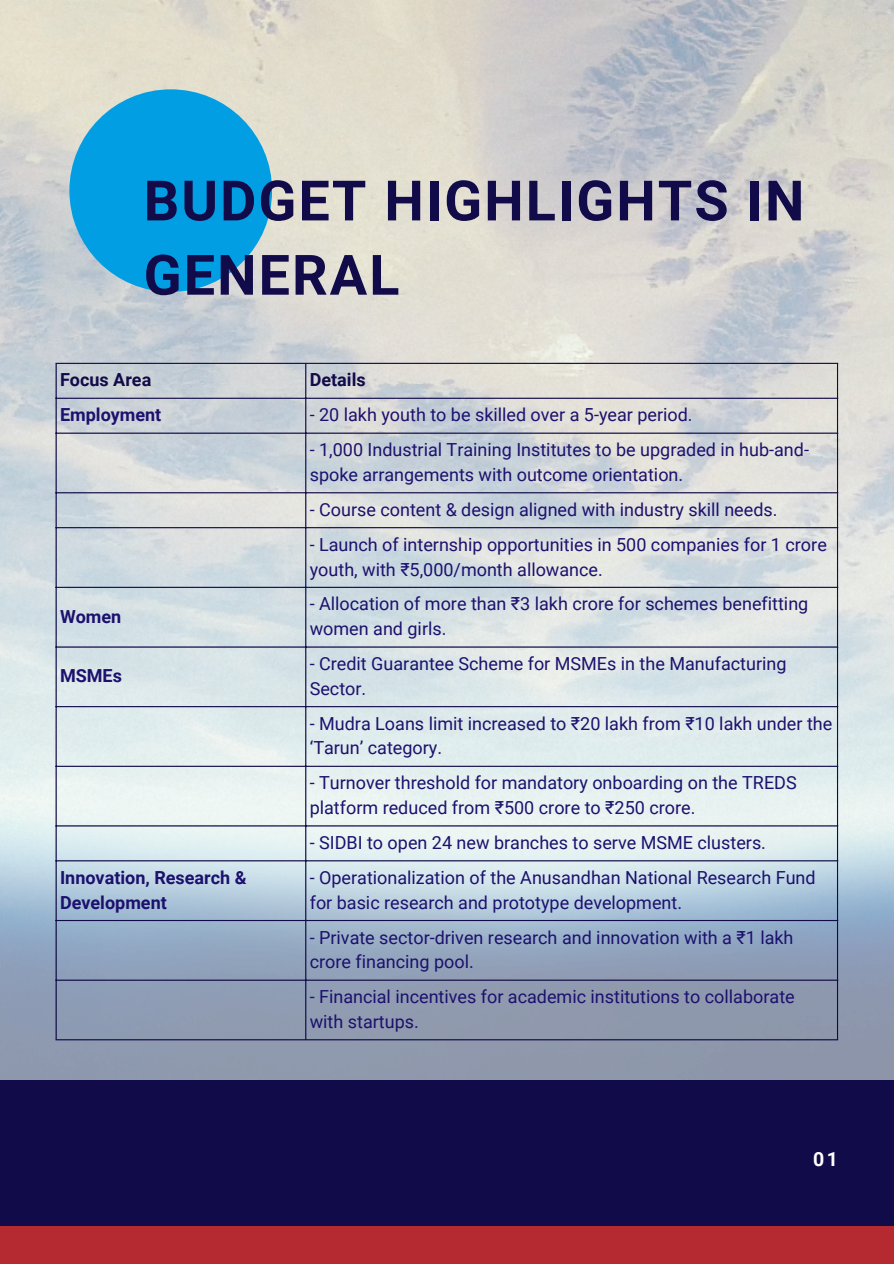
<style>
.page{position:relative;width:894px;height:1264px;background:#fff}
.page>*{position:absolute;margin:0;border:0;box-sizing:border-box;transform-origin:0 0}
.t1{font:700 55.8px/74.2px "Roboto";letter-spacing:.035em;color:#120b4a}
.t2{font:700 19.5px "Roboto";color:#fff}
.t3{font:18px/24.8px "Roboto";color:#1c116e}
.t4{font:700 18px/24.8px "Roboto";color:#1c116e}
.t5{font:700 18px "Roboto";color:#120b4a}
</style>
<div class="page">
<img style="left:0;top:0;width:893px;height:1079px">
<div style="left:69px;top:89px;width:203px;height:203px;background:#019ee3;border-radius:50%"></div>
<hr style="left:56px;top:364px;width:1px;height:675px;background:#120b4a">
<hr style="left:305px;top:364px;width:1px;height:675px;background:#120b4a">
<hr style="left:836px;top:364px;width:1px;height:675px;background:#120b4a">
<hr style="left:56px;top:363px;width:781px;height:1px;background:#120b4a">
<hr style="left:56px;top:397px;width:781px;height:2px;background:#120b4a">
<hr style="left:56px;top:432px;width:781px;height:1px;background:#120b4a">
<hr style="left:56px;top:492px;width:781px;height:1px;background:#120b4a">
<hr style="left:56px;top:527px;width:781px;height:1px;background:#120b4a">
<hr style="left:56px;top:586px;width:781px;height:2px;background:#120b4a">
<hr style="left:56px;top:646px;width:781px;height:1px;background:#120b4a">
<hr style="left:56px;top:706px;width:781px;height:1px;background:#120b4a">
<hr style="left:56px;top:765px;width:781px;height:1px;background:#120b4a">
<hr style="left:56px;top:825px;width:781px;height:1px;background:#120b4a">
<hr style="left:56px;top:860px;width:781px;height:1px;background:#120b4a">
<hr style="left:56px;top:919px;width:781px;height:2px;background:#120b4a">
<hr style="left:56px;top:979px;width:781px;height:1px;background:#120b4a">
<hr style="left:56px;top:1039px;width:781px;height:1px;background:#120b4a">
<div style="left:0;top:1079px;width:893px;height:184px;background:#120b4a"></div>
<div style="left:0;top:1226px;width:893px;height:37px;background:#b42a30"></div>
<p class="t1" style="left:144px;top:164px;width:662px">BUDGET HIGHLIGHTS IN<br>GENERAL</p>
<p class="t5" style="left:60px;top:370px;width:93px">Focus Area</p>
<h1 class="t5" style="left:309px;top:370px;width:57px">Details</h1>
<p class="t4" style="left:60px;top:403px;width:103px">Employment</p>
<p class="t3" style="left:309px;top:403px;width:384px">- 20 lakh youth to be skilled over a 5-year period.</p>
<p class="t3" style="left:309px;top:437px;width:500px">- 1,000 Industrial Training Institutes to be upgraded in hub-and&shy;spoke arrangements with outcome orientation.</p>
<p class="t3" style="left:309px;top:497px;width:469px">- Course content &amp; design aligned with industry skill needs.</p>
<p class="t3" style="left:309px;top:532px;width:518px">- Launch of internship opportunities in 500 companies for 1 crore youth, with ₹5,000/month allowance.</p>
<p class="t4" style="left:60px;top:604px;width:63px">Women</p>
<p class="t3" style="left:309px;top:592px;width:500px">- Allocation of more than ₹3 lakh crore for schemes benefitting women and girls.</p>
<p class="t4" style="left:60px;top:664px;width:63px">MSMEs</p>
<p class="t3" style="left:309px;top:651px;width:478px">- Credit Guarantee Scheme for MSMEs in the Manufacturing<br>Sector.</p>
<p class="t3" style="left:309px;top:711px;width:524px">- Mudra Loans limit increased to ₹20 lakh from ₹10 lakh under the ‘Tarun’ category.</p>
<p class="t3" style="left:309px;top:770px;width:488px">- Turnover threshold for mandatory onboarding on the TREDS platform reduced from ₹500 crore to ₹250 crore.</p>
<p class="t3" style="left:309px;top:830px;width:457px">- SIDBI to open 24 new branches to serve MSME clusters.</p>
<p class="t4" style="left:60px;top:865px;width:188px">Innovation, Research &amp;<br>Development</p>
<p class="t3" style="left:309px;top:865px;width:507px">- Operationalization of the Anusandhan National Research Fund for basic research and prototype development.</p>
<p class="t3" style="left:309px;top:925px;width:485px">- Private sector-driven research and innovation with a ₹1 lakh crore financing pool.</p>
<p class="t3" style="left:309px;top:984px;width:486px">- Financial incentives for academic institutions to collaborate with startups.</p>
<p class="t2" style="left:812px;top:1148px;width:26px">01</p>
</div>
